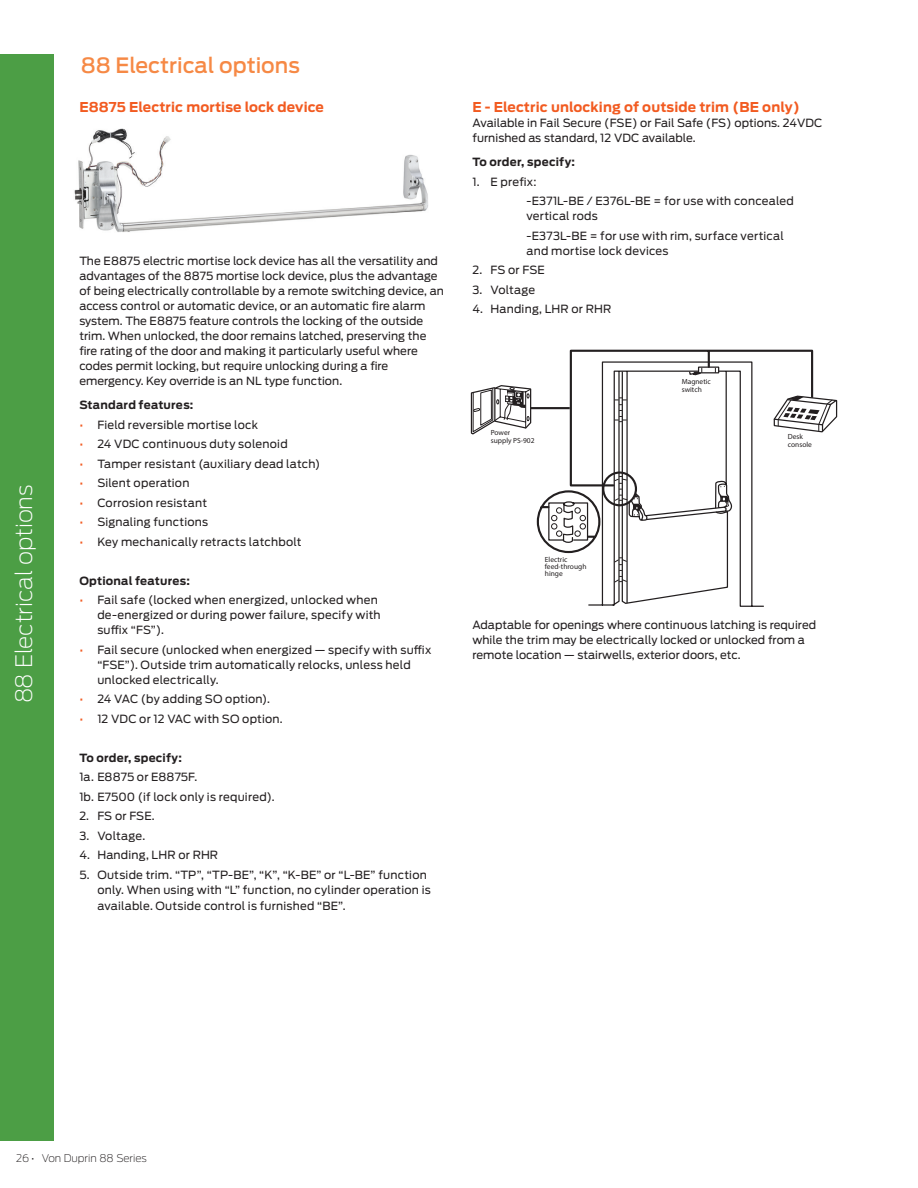
<style>
.page{position:relative;width:918px;height:1188px;background:#fff}
.page>*{position:absolute;margin:0;border:0;box-sizing:border-box;transform-origin:0 0}
.t1{font:200 22.5px "Antenna";letter-spacing:-.01em;color:#fff}
.t2{font:500 21px "Antenna";color:#f68945}
.t3{font:700 13.5px "Antenna";letter-spacing:.01em;color:#f25b21}
.t4{font:11.25px/15px "Antenna";letter-spacing:.005em;color:#231f20}
.t5{font:700 11.25px "Antenna";letter-spacing:.02em;color:#231f20}
.t6{font:11.25px "Antenna";letter-spacing:.025em;color:#231f20}
.t7{font:200 10.5px "Antenna";color:#231f20}
.t8{font:7.5px/7.5px "Antenna";color:#231f20}
.s1{color:#f25b21}
.s2{font-weight:500;font-size:12.75px;color:#fff}
</style>
<div class="page">
<img style="left:74px;top:128px;width:354px;height:104px">
<div style="left:0;top:54px;width:54px;height:1087px;background:#4c9e45"></div>
<svg style="left:588px;top:554px;width:176px;height:53px"></svg>
<svg style="left:536px;top:350px;width:278px;height:204px"></svg>
<hr style="left:531px;top:407px;width:39px;height:2px;background:#231f20">
<svg style="left:471px;top:385px;width:61px;height:50px"></svg>
<svg style="left:773px;top:395px;width:64px;height:38px"></svg>
<h1 class="t1" style="left:10px;top:703px;width:220px;rotate:-90deg">88 Electrical options</h1>
<h2 class="t2" style="left:81px;top:51px;width:221px">88 Electrical options</h2>
<p class="t3" style="left:79px;top:98px;width:246px">E8875 Electric mortise lock device</p>
<p class="t4" style="left:79px;top:253px;width:366px">The E8875 electric mortise lock device has all the versatility and advantages of the 8875 mortise lock device, plus the advantage of being electrically controllable by a remote switching device, an access control or automatic device, or an automatic fire alarm system. The E8875 feature controls the locking of the outside trim. When unlocked, the door remains latched, preserving the fire rating of the door and making it particularly useful where codes permit locking, but require unlocking during a fire emergency. Key override is an NL type function.</p>
<p class="t5" style="left:79px;top:397px;width:116px">Standard features:</p>
<p class="t4" style="left:79px;top:417px;width:180px"><span class="s1">•</span> Field reversible mortise lock</p>
<p class="t4" style="left:79px;top:436px;width:210px"><span class="s1">•</span> 24 VDC continuous duty solenoid</p>
<p class="t4" style="left:79px;top:456px;width:242px"><span class="s1">•</span> Tamper resistant (auxiliary dead latch)</p>
<p class="t4" style="left:79px;top:475px;width:112px"><span class="s1">•</span> Silent operation</p>
<p class="t4" style="left:79px;top:495px;width:129px"><span class="s1">•</span> Corrosion resistant</p>
<p class="t4" style="left:79px;top:514px;width:130px"><span class="s1">•</span> Signaling functions</p>
<p class="t4" style="left:79px;top:534px;width:224px"><span class="s1">•</span> Key mechanically retracts latchbolt</p>
<p class="t5" style="left:79px;top:573px;width:112px">Optional features:</p>
<p class="t4" style="left:97px;top:592px;width:285px;text-indent:-18px"><span class="s1">•</span> Fail safe (locked when energized, unlocked when de-energized or during power failure, specify with suffix “FS”).</p>
<p class="t4" style="left:97px;top:642px;width:335px;text-indent:-18px"><span class="s1">•</span> Fail secure (unlocked when energized — specify with suffix “FSE”). Outside trim automatically relocks, unless held unlocked electrically.</p>
<p class="t4" style="left:79px;top:691px;width:192px"><span class="s1">•</span> 24 VAC (by adding SO option).</p>
<p class="t4" style="left:79px;top:711px;width:205px"><span class="s1">•</span> 12 VDC or 12 VAC with SO option.</p>
<p class="t5" style="left:79px;top:750px;width:104px">To order, specify:</p>
<p class="t4" style="left:79px;top:767px;width:197px;line-height:19.5px">1a. E8875 or E8875F.<br>1b. E7500 (if lock only is required).</p>
<p class="t4" style="left:79px;top:808px;width:77px">2. FS or FSE.</p>
<p class="t4" style="left:79px;top:828px;width:67px">3. Voltage.</p>
<p class="t4" style="left:79px;top:847px;width:140px">4. Handing, LHR or RHR</p>
<p class="t4" style="left:97px;top:867px;width:335px;text-indent:-18px">5. Outside trim. “TP”, “TP-BE”, “K”, “K-BE” or “L-BE” function only. When using with “L” function, no cylinder operation is</p>
<p class="t4" style="left:97px;top:898px;width:250px">available. Outside control is furnished “BE”.</p>
<p class="t3" style="left:472px;top:98px;width:329px">E - Electric unlocking of outside trim (BE only)</p>
<p class="t4" style="left:472px;top:116px;width:351px">Available in Fail Secure (FSE) or Fail Safe (FS) options. 24VDC furnished as standard, 12 VDC available.</p>
<p class="t5" style="left:472px;top:154px;width:104px">To order, specify:</p>
<p class="t4" style="left:526px;top:172px;width:269px;line-height:19.5px;text-indent:-54px">1. E prefix:<br>-E371L-BE / E376L-BE = for use with concealed</p>
<p class="t4" style="left:526px;top:206px;width:259px;line-height:19.5px">vertical rods<br>-E373L-BE = for use with rim, surface vertical</p>
<p class="t6" style="left:526px;top:243px;width:144px">and mortise lock devices</p>
<p class="t4" style="left:472px;top:262px;width:74px">2. FS or FSE</p>
<p class="t4" style="left:472px;top:282px;width:64px">3. Voltage</p>
<p class="t4" style="left:472px;top:301px;width:140px">4. Handing, LHR or RHR</p>
<p class="t8" style="left:491px;top:429px;width:45px">Power<br>supply PS-902</p>
<p class="t8" style="left:545px;top:555px;width:43px">Electric feed-through hinge</p>
<p class="t8" style="left:682px;top:378px;width:31px">Magnetic switch</p>
<p class="t8" style="left:788px;top:433px;width:26px">Desk console</p>
<p class="t4" style="left:472px;top:617px;width:345px">Adaptable for openings where continuous latching is required while the trim may be electrically locked or unlocked from a remote location — stairwells, exterior doors, etc.</p>
<p class="t7" style="left:16px;top:1151px;width:132px">26<span class="s2">26</span>• Von Duprin 88 Series</p>
</div>
